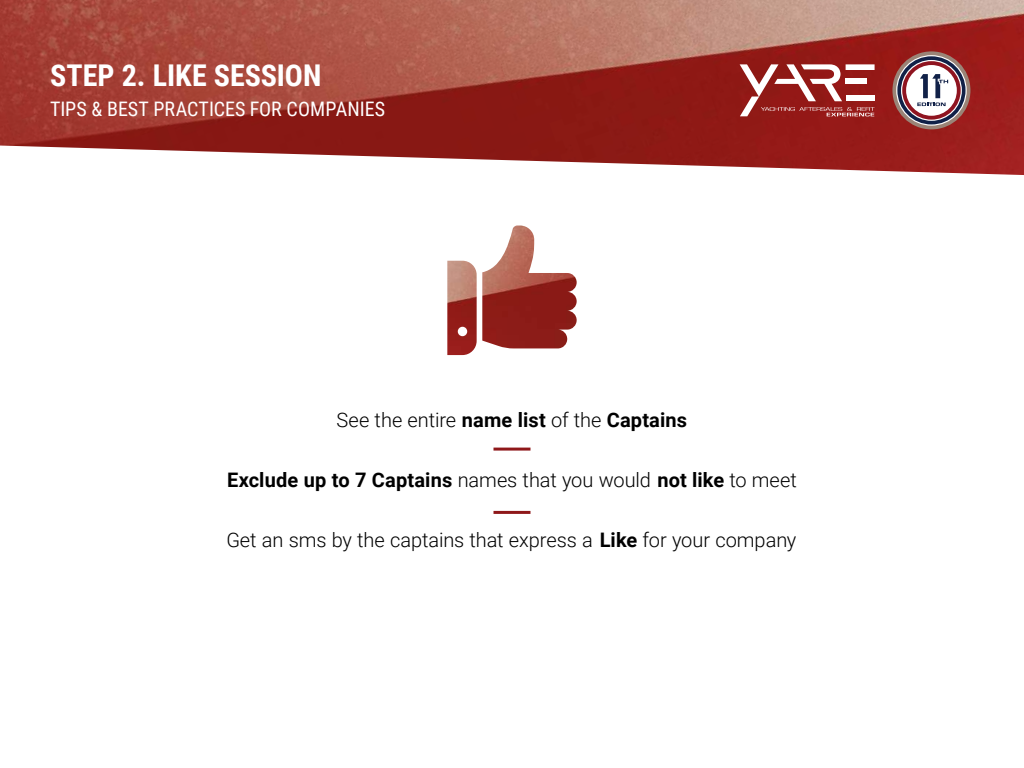
<style>
.page{position:relative;width:1024px;height:768px;background:#fff}
.page>*{position:absolute;margin:0;border:0;box-sizing:border-box;transform-origin:0 0}
.t1{font:700 30px "Roboto Condensed";color:#fff}
.t2{font:300 20px "Roboto";letter-spacing:-.005em;color:#000}
.t3{font:700 20px "Roboto";letter-spacing:.005em;color:#000}
.t4{font:20px "Roboto Condensed";color:#fff}
.s1{font-weight:700}
.s2{font-weight:300}
</style>
<div class="page">
<img style="left:0;top:0;width:1024px;height:175px">
<hr style="left:494px;top:448px;width:36px;height:3px;background:#8f181a">
<hr style="left:494px;top:511px;width:36px;height:3px;background:#8f181a">
<img style="left:447px;top:225px;width:130px;height:130px">
<svg style="left:740px;top:64px;width:135px;height:52px"></svg>
<svg style="left:892px;top:51px;width:78px;height:78px"></svg>
<h1 class="t1" style="left:50px;top:54px;width:273px">STEP 2. LIKE SESSION</h1>
<p class="t4" style="left:50px;top:95px;width:337px">TIPS &amp; BEST PRACTICES FOR COMPANIES</p>
<p class="t2" style="left:337px;top:406px;width:352px">See the entire <span class="s1">name list</span> of the <span class="s1">Captains</span></p>
<p class="t3" style="left:227px;top:466px;width:571px">Exclude up to 7 Captains <span class="s2">names that you would</span> not like <span class="s2">to meet</span></p>
<p class="t2" style="left:226px;top:526px;width:572px">Get an sms by the captains that express a <span class="s1">Like</span> for your company</p>
</div>
